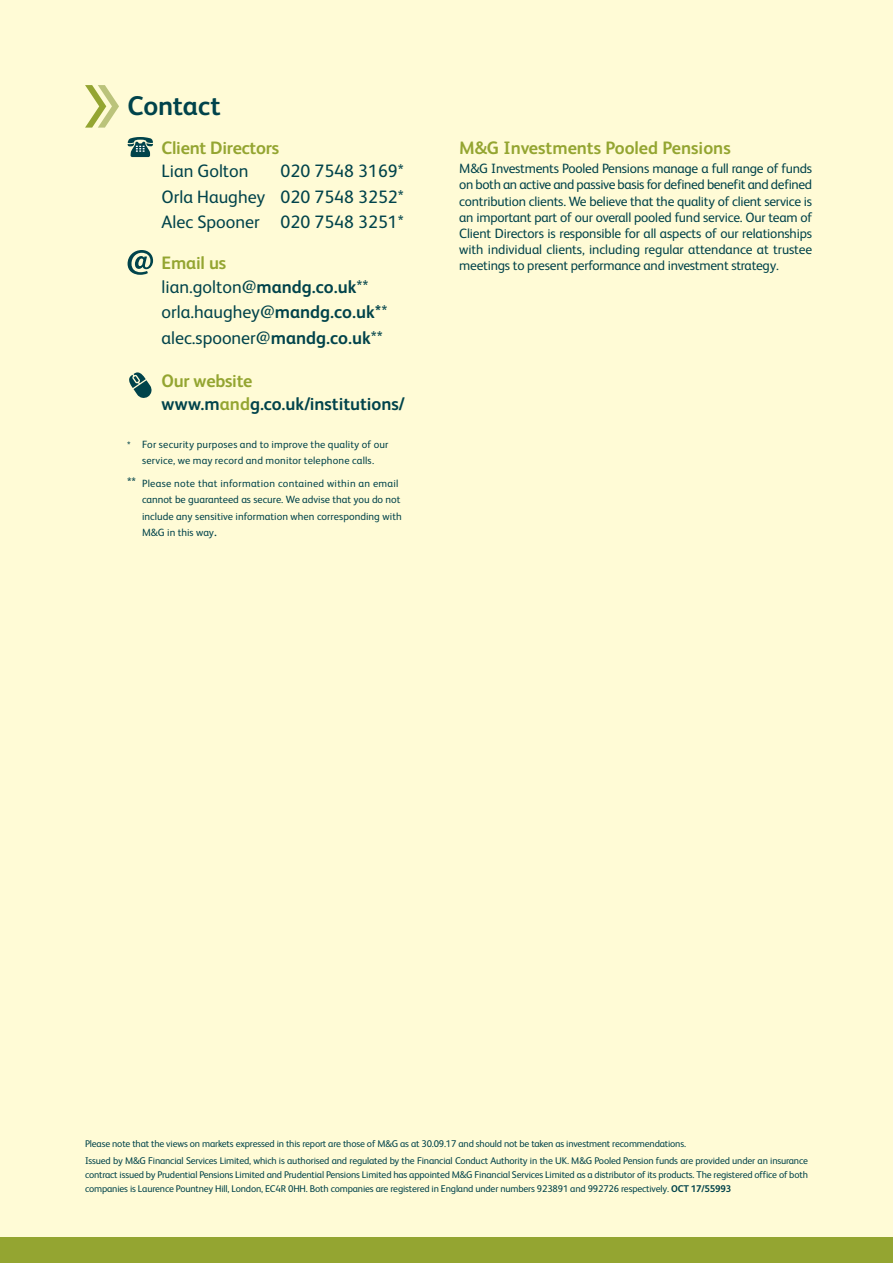
<style>
.page{position:relative;width:893px;height:1263px;background:#fffbd6}
.page>*{position:absolute;margin:0;border:0;box-sizing:border-box;transform-origin:0 0}
.t1{font:700 27px "FS Albert";letter-spacing:-.005em;color:#00434b}
.t2{font:18px/25.5px "FS Albert";color:#00434b}
.t3{font:700 18px "FS Albert";letter-spacing:-.005em;color:#94a531}
.t4{font:700 18px/22.5px "FS Albert";color:#00434b}
.t5{font:13.5px/16px "FS Albert";letter-spacing:-.015em;color:#00434b;text-align:justify}
.t6{font:10.5px/16.5px "FS Albert";letter-spacing:.01em;color:#00434b;text-align:center}
.t7{font:9.75px/16.4px "FS Albert";letter-spacing:-.015em;color:#00434b}
.s1{font-weight:700;color:#94a531}
.s2{font-weight:700}
.s3{color:#94a531}
.s4{font-size:13.5px}
</style>
<div class="page">
<svg style="left:128px;top:137px;width:25px;height:20px"></svg>
<svg style="left:129px;top:372px;width:23px;height:26px"></svg>
<svg style="left:128px;top:250px;width:25px;height:25px"></svg>
<svg style="left:85px;top:85px;width:34px;height:43px"></svg>
<div style="left:0;top:1237px;width:893px;height:26px;background:#94a531"></div>
<h1 class="t1" style="left:128px;top:96px;width:95px">Contact</h1>
<h2 class="t3" style="left:162px;top:142px;width:119px">Client Directors</h2>
<h2 class="t2" style="left:162px;top:160px;width:88px">Lian Golton</h2>
<h2 class="t2" style="left:162px;top:160px;width:244px;text-align:justify;text-indent:119px">020 7548 3169* Orla Haughey 020 7548 3252* Alec Spooner 020 7548 3251*</h2>
<h2 class="t2" style="left:162px;top:253px;width:208px;line-height:23.7px"><span class="s1">Email us </span>lian.golton@<span class="s2">mandg.co.uk</span>**</h2>
<h2 class="t2" style="left:162px;top:301px;width:227px">orla.haughey@<span class="s2">mandg.co.uk*</span>* alec.spooner@<span class="s2">mandg.co.uk</span>**</h2>
<h2 class="t4" style="left:162px;top:372px;width:245px"><span class="s3">Our website </span>www.m<span class="s3">and</span>g.co.uk/institutions/</h2>
<p class="t6" style="left:127px;top:437px;width:263px">* For security purposes and to improve the quality of our service, we may record and monitor telephone calls.</p>
<p class="t6" style="left:142px;top:476px;width:261px;text-align:left;text-indent:-15px"><span class="s4">**</span> Please note that information contained within an email cannot be guaranteed as secure. We advise that you do not include any sensitive information when corresponding with M&amp;G in this way<span class="s4">.</span></p>
<h2 class="t3" style="left:459px;top:142px;width:273px">M&amp;G Investments Pooled Pensions</h2>
<p class="t5" style="left:459px;top:162px;width:354px">M&amp;G Investments Pooled Pensions manage a full range of funds on both an active and passive basis for defined benefit and defined contribution clients. We believe that the quality of client service is an important part of our overall pooled fund service. Our team of Client Directors is responsible for all aspects of our relationships with individual clients, including regular attendance at trustee meetings to present performance and investment strategy.</p>
<p class="t7" style="left:85px;top:1137px;width:724px">Please note that the views on markets expressed in this report are those of M&amp;G as at 30.09.17 and should not be taken as investment recommendations.<br>Issued by M&amp;G Financial Services Limited, which is authorised and regulated by the Financial Conduct Authority in the UK. M&amp;G Pooled Pension funds are provided under an insurance</p>
<p class="t7" style="left:85px;top:1168px;width:724px;line-height:14.2px">contract issued by Prudential Pensions Limited and Prudential Pensions Limited has appointed M&amp;G Financial Services Limited as a distributor of its products. The registered office of both companies is Laurence Pountney Hill, London, EC4R 0HH. Both companies are registered in England under numbers 923891 and 992726 respectively. <span class="s2">OCT 17/55993</span></p>
</div>
